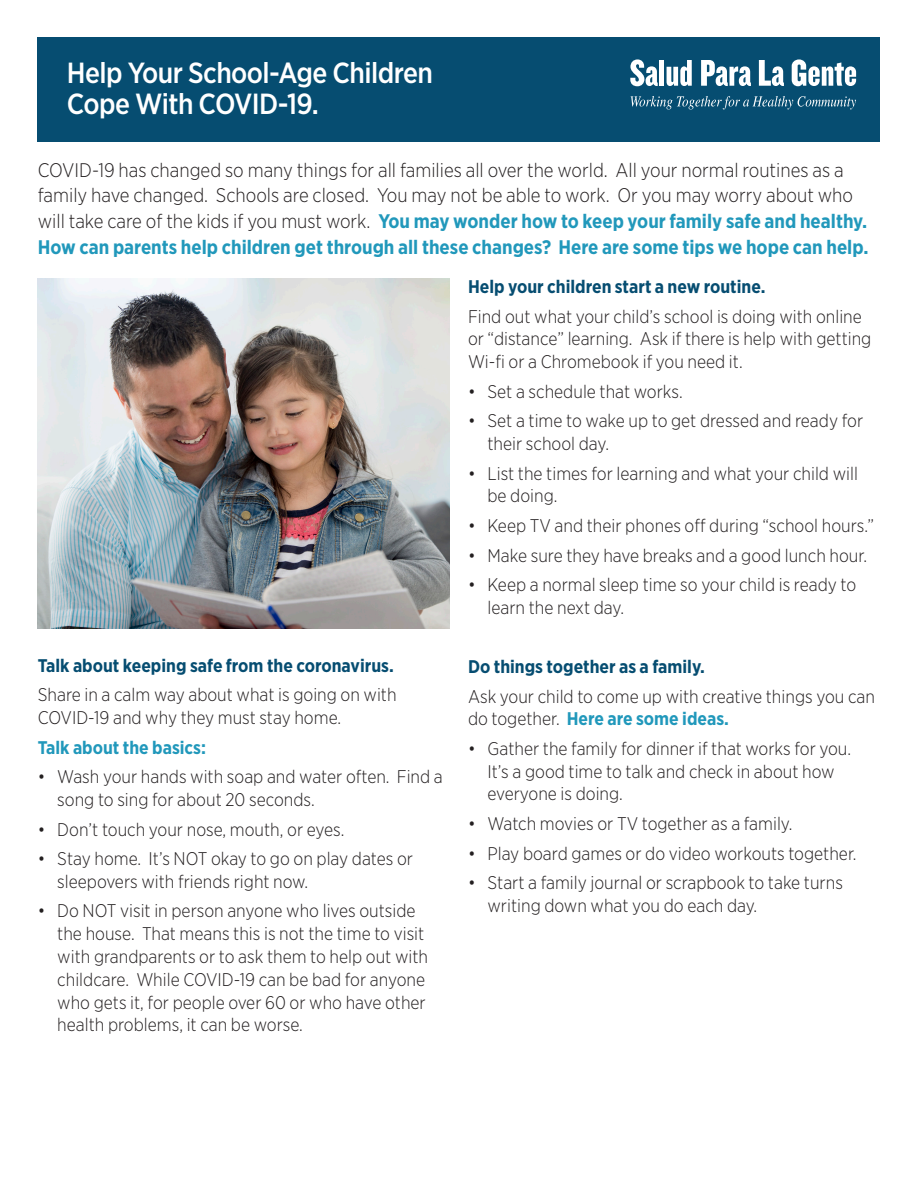
<style>
.page{position:relative;width:918px;height:1188px;background:#fff}
.page>*{position:absolute;margin:0;border:0;box-sizing:border-box;transform-origin:0 0}
.t1{font:500 29.1px/31.7px "Gotham Narrow";letter-spacing:-.02em;color:#fff}
.t2{font:300 19.65px/25.7px "Gotham Narrow";color:#231f20}
.t3{font:300 18.3px/22.8px "Gotham Narrow";color:#231f20}
.t4{font:700 18.3px "Gotham Narrow";color:#064d71}
.t5{font:700 18.3px "Gotham Narrow";color:#2198bb}
.s1{font-weight:700;color:#2198bb}
</style>
<div class="page">
<div style="left:38px;top:38px;width:842px;height:104px;background:#064d71"></div>
<svg style="left:630px;top:59px;width:28px;height:27px"></svg>
<div style="left:659px;top:60px;width:5px;height:26px;background:#fff"></div>
<svg style="left:667px;top:60px;width:25px;height:26px"></svg>
<svg style="left:701px;top:60px;width:50px;height:26px"></svg>
<svg style="left:759px;top:60px;width:25px;height:26px"></svg>
<svg style="left:792px;top:59px;width:64px;height:27px"></svg>
<svg style="left:630px;top:96px;width:226px;height:14px"></svg>
<img style="left:38px;top:278px;width:412px;height:350px">
<p class="t1" style="left:67px;top:56px;width:367px">Help Your School-Age Children<br>Cope With COVID-19.</p>
<p class="t2" style="left:38px;top:157px;width:832px">COVID-19 has changed so many things for all families all over the world. All your normal routines as a family have changed. Schools are closed. You may not be able to work. Or you may worry about who will take care of the kids if you must work. <span class="s1">You may wonder how to keep your family safe and healthy.<br>How can parents help children get through all these changes? Here are some tips we hope can help.</span></p>
<p class="t4" style="left:38px;top:654px;width:358px">Talk about keeping safe from the coronavirus.</p>
<p class="t3" style="left:38px;top:683px;width:360px">Share in a calm way about what is going on with<br>COVID-19 and why they must stay home.</p>
<p class="t5" style="left:38px;top:735px;width:170px">Talk about the basics:</p>
<p class="t3" style="left:57px;top:765px;width:387px;text-indent:-20px">• Wash your hands with soap and water often. Find a song to sing for about 20 seconds.</p>
<p class="t3" style="left:38px;top:817px;width:308px">• Don’t touch your nose, mouth, or eyes.</p>
<p class="t3" style="left:57px;top:847px;width:357px;text-indent:-20px">• Stay home. It’s NOT okay to go on play dates or sleepovers with friends right now.</p>
<p class="t3" style="left:57px;top:899px;width:372px;text-indent:-20px">• Do NOT visit in person anyone who lives outside the house. That means this is not the time to visit with grandparents or to ask them to help out with childcare. While COVID-19 can be bad for anyone who gets it, for people over 60 or who have other health problems, it can be worse.</p>
<p class="t4" style="left:468px;top:275px;width:299px">Help your children start a new routine.</p>
<p class="t3" style="left:468px;top:304px;width:405px">Find out what your child’s school is doing with online or “distance” learning. Ask if there is help with getting<br>Wi-fi or a Chromebook if you need it.</p>
<p class="t3" style="left:468px;top:379px;width:216px">• Set a schedule that works.</p>
<p class="t3" style="left:488px;top:409px;width:377px;text-indent:-20px">• Set a time to wake up to get dressed and ready for their school day.</p>
<p class="t3" style="left:488px;top:461px;width:372px;text-indent:-20px">• List the times for learning and what your child will be doing.</p>
<p class="t3" style="left:468px;top:514px;width:408px">• Keep TV and their phones off during “school hours.”</p>
<p class="t3" style="left:468px;top:543px;width:401px">• Make sure they have breaks and a good lunch hour.</p>
<p class="t3" style="left:488px;top:573px;width:370px;text-indent:-20px">• Keep a normal sleep time so your child is ready to learn the next day.</p>
<p class="t4" style="left:468px;top:655px;width:238px">Do things together as a family.</p>
<p class="t3" style="left:468px;top:684px;width:408px">Ask your child to come up with creative things you can do together. <span class="s1">Here are some ideas.</span></p>
<p class="t3" style="left:488px;top:737px;width:365px;text-indent:-20px">• Gather the family for dinner if that works for you.<br>It’s a good time to talk and check in about how everyone is doing.</p>
<p class="t3" style="left:468px;top:812px;width:326px">• Watch movies or TV together as a family.</p>
<p class="t3" style="left:468px;top:841px;width:390px">• Play board games or do video workouts together.</p>
<p class="t3" style="left:488px;top:871px;width:357px;text-indent:-20px">• Start a family journal or scrapbook to take turns writing down what you do each day.</p>
</div>
